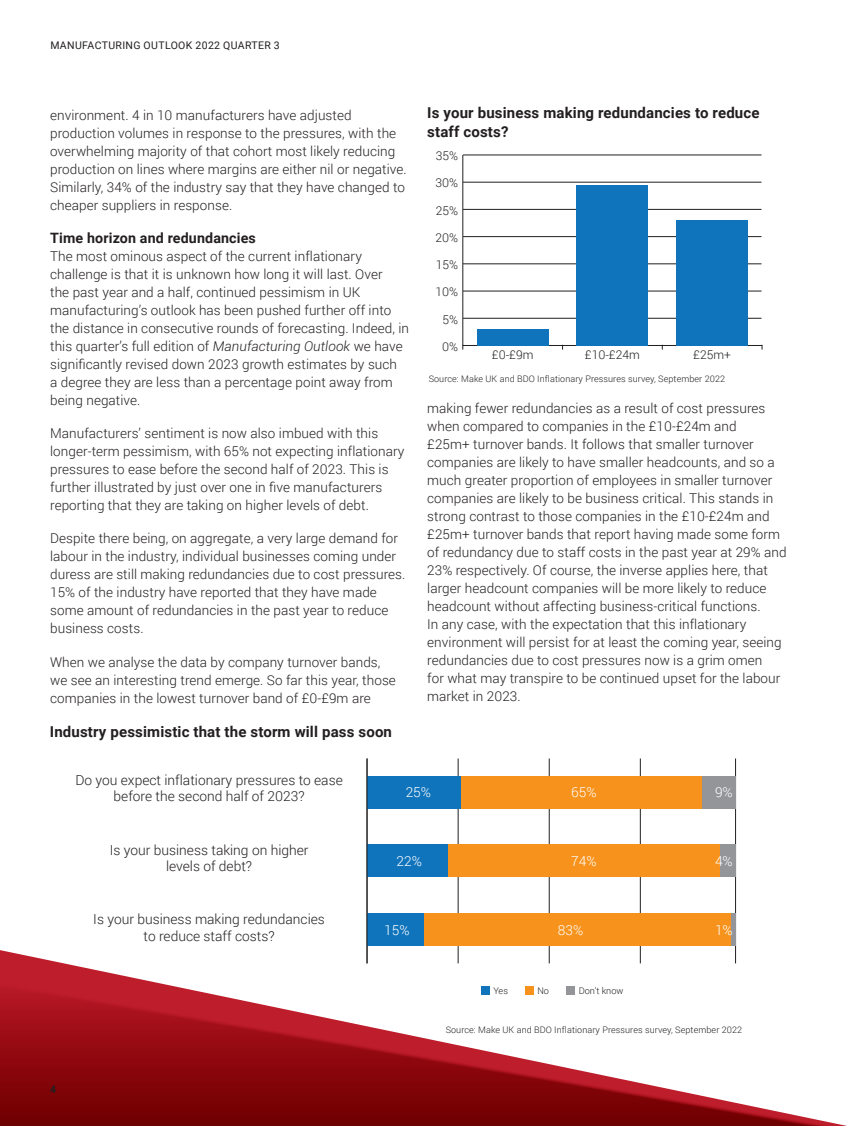
<style>
.page{position:relative;width:849px;height:1126px;background:#fff}
.page>*{position:absolute;margin:0;border:0;box-sizing:border-box;transform-origin:0 0}
.t1{font:700 15px/19.5px "Roboto";letter-spacing:.01em;color:#231f20}
.t2{font:700 14.25px "Roboto";letter-spacing:.01em;color:#231f20}
.t3{font:300 13.8px/16.5px "Roboto";color:#231f20;text-align:center}
.t4{font:300 13.8px "Roboto";color:#fff}
.t5{font:300 13.5px/18px "Roboto";letter-spacing:.005em;color:#231f20}
.t6{font:300 12.15px "Roboto";color:#231f20}
.t7{font:10.5px "Roboto";letter-spacing:.035em;color:#231f20}
.t8{font:700 10.5px "Roboto";color:#231f20}
.t9{font:300 9.15px "Roboto";color:#231f20}
.t10{font:300 9px "Roboto";letter-spacing:.01em;color:#231f20}
.s1{font-style:italic}
</style>
<div class="page">
<svg style="left:0;top:946px;width:737px;height:33px"></svg>
<svg style="left:0;top:979px;width:847px;height:147px"></svg>
<hr style="left:458px;top:758px;width:1px;height:205px;background:#231f20">
<hr style="left:549px;top:758px;width:1px;height:205px;background:#231f20">
<hr style="left:640px;top:758px;width:1px;height:205px;background:#231f20">
<hr style="left:735px;top:758px;width:1px;height:205px;background:#231f20">
<div style="left:730px;top:913px;width:5px;height:33px;background:#939598"></div>
<div style="left:720px;top:844px;width:15px;height:33px;background:#939598"></div>
<div style="left:701px;top:776px;width:35px;height:33px;background:#939598"></div>
<div style="left:423px;top:913px;width:307px;height:33px;background:#f7931d"></div>
<div style="left:447px;top:844px;width:273px;height:33px;background:#f7931d"></div>
<div style="left:461px;top:776px;width:240px;height:33px;background:#f7931d"></div>
<div style="left:367px;top:913px;width:56px;height:33px;background:#1074bc"></div>
<div style="left:367px;top:844px;width:80px;height:33px;background:#1074bc"></div>
<div style="left:367px;top:776px;width:94px;height:33px;background:#1074bc"></div>
<hr style="left:366px;top:758px;width:1px;height:205px;background:#231f20">
<div style="left:481px;top:986px;width:9px;height:9px;background:#1074bc"></div>
<div style="left:525px;top:986px;width:9px;height:9px;background:#f7931d"></div>
<div style="left:566px;top:986px;width:9px;height:9px;background:#939598"></div>
<hr style="left:463px;top:318px;width:298px;height:1px;background:#231f20">
<hr style="left:463px;top:291px;width:298px;height:1px;background:#231f20">
<hr style="left:463px;top:264px;width:298px;height:1px;background:#231f20">
<hr style="left:463px;top:236px;width:298px;height:1px;background:#231f20">
<hr style="left:463px;top:209px;width:298px;height:1px;background:#231f20">
<hr style="left:463px;top:182px;width:298px;height:1px;background:#231f20">
<hr style="left:463px;top:155px;width:298px;height:1px;background:#231f20">
<hr style="left:463px;top:345px;width:299px;height:1px;background:#231f20">
<hr style="left:462px;top:155px;width:1px;height:190px;background:#231f20">
<div style="left:477px;top:329px;width:71px;height:16px;background:#1074bc"></div>
<div style="left:576px;top:185px;width:72px;height:160px;background:#1074bc"></div>
<div style="left:676px;top:220px;width:72px;height:125px;background:#1074bc"></div>
<p class="t7" style="left:50px;top:37px;width:231px">MANUFACTURING OUTLOOK 2022 QUARTER 3</p>
<p class="t5" style="left:50px;top:105px;width:358px">environment. 4 in 10 manufacturers have adjusted production volumes in response to the pressures, with the overwhelming majority of that cohort most likely reducing production on lines where margins are either nil or negative.<br>Similarly, 34% of the industry say that they have changed to cheaper suppliers in response.</p>
<p class="t2" style="left:50px;top:228px;width:207px">Time horizon and redundancies</p>
<p class="t5" style="left:50px;top:247px;width:360px">The most ominous aspect of the current inflationary challenge is that it is unknown how long it will last. Over<br>the past year and a half, continued pessimism in UK manufacturing’s outlook has been pushed further off into the distance in consecutive rounds of forecasting. Indeed, in this quarter’s full edition of <span class="s1">Manufacturing Outlook</span> we have significantly revised down 2023 growth estimates by such<br>a degree they are less than a percentage point away from being negative.</p>
<p class="t5" style="left:50px;top:424px;width:356px">Manufacturers’ sentiment is now also imbued with this longer-term pessimism, with 65% not expecting inflationary pressures to ease before the second half of 2023. This is further illustrated by just over one in five manufacturers reporting that they are taking on higher levels of debt.</p>
<p class="t5" style="left:50px;top:529px;width:357px">Despite there being, on aggregate, a very large demand for labour in the industry, individual businesses coming under duress are still making redundancies due to cost pressures.<br>15% of the industry have reported that they have made some amount of redundancies in the past year to reduce business costs.</p>
<p class="t5" style="left:50px;top:652px;width:347px">When we analyse the data by company turnover bands, we see an interesting trend emerge. So far this year, those companies in the lowest turnover band of £0-£9m are</p>
<p class="t1" style="left:50px;top:721px;width:344px">Industry pessimistic that the storm will pass soon</p>
<p class="t1" style="left:427px;top:102px;width:334px">Is your business making redundancies to reduce staff costs?</p>
<p class="t6" style="left:436px;top:147px;width:24px">35%</p>
<p class="t6" style="left:435px;top:175px;width:24px">30%</p>
<p class="t6" style="left:436px;top:202px;width:24px">25%</p>
<p class="t6" style="left:435px;top:229px;width:24px">20%</p>
<p class="t6" style="left:436px;top:256px;width:24px">15%</p>
<p class="t6" style="left:435px;top:284px;width:24px">10%</p>
<p class="t6" style="left:442px;top:311px;width:17px">5%</p>
<p class="t6" style="left:442px;top:338px;width:17px">0%</p>
<p class="t6" style="left:492px;top:346px;width:43px">£0-£9m</p>
<p class="t6" style="left:585px;top:346px;width:57px">£10-£24m</p>
<p class="t6" style="left:693px;top:346px;width:39px">£25m+</p>
<p class="t10" style="left:429px;top:373px;width:298px">Source: Make UK and BDO Inflationary Pressures survey, September 2022</p>
<p class="t5" style="left:427px;top:399px;width:361px">making fewer redundancies as a result of cost pressures when compared to companies in the £10-£24m and<br>£25m+ turnover bands. It follows that smaller turnover companies are likely to have smaller headcounts, and so a much greater proportion of employees in smaller turnover companies are likely to be business critical. This stands in strong contrast to those companies in the £10-£24m and £25m+ turnover bands that report having made some form of redundancy due to staff costs in the past year at 29% and 23% respectively. Of course, the inverse applies here, that larger headcount companies will be more likely to reduce headcount without affecting business-critical functions.<br>In any case, with the expectation that this inflationary environment will persist for at least the coming year, seeing redundancies due to cost pressures now is a grim omen<br>for what may transpire to be continued upset for the labour market in 2023.</p>
<p class="t3" style="left:75px;top:771px;width:269px">Do you expect inflationary pressures to ease before the second half of 2023?</p>
<p class="t3" style="left:110px;top:841px;width:200px">Is your business taking on higher levels of debt?</p>
<p class="t3" style="left:93px;top:910px;width:233px">Is your business making redundancies to reduce staff costs?</p>
<p class="t8" style="left:50px;top:1082px;width:8px">4</p>
<p class="t4" style="left:406px;top:783px;width:27px">25%</p>
<p class="t4" style="left:571px;top:783px;width:27px">65%</p>
<p class="t4" style="left:715px;top:783px;width:19px">9%</p>
<p class="t4" style="left:396px;top:852px;width:27px">22%</p>
<p class="t4" style="left:571px;top:852px;width:27px">74%</p>
<p class="t4" style="left:715px;top:852px;width:19px">4%</p>
<p class="t4" style="left:384px;top:920px;width:27px">15%</p>
<p class="t4" style="left:558px;top:920px;width:27px">83%</p>
<p class="t4" style="left:715px;top:920px;width:19px">1%</p>
<p class="t9" style="left:493px;top:984px;width:16px">Yes</p>
<p class="t9" style="left:537px;top:984px;width:13px">No</p>
<p class="t9" style="left:578px;top:984px;width:46px">Don’t know</p>
<p class="t10" style="left:446px;top:1023px;width:298px">Source: Make UK and BDO Inflationary Pressures survey, September 2022</p>
</div>
